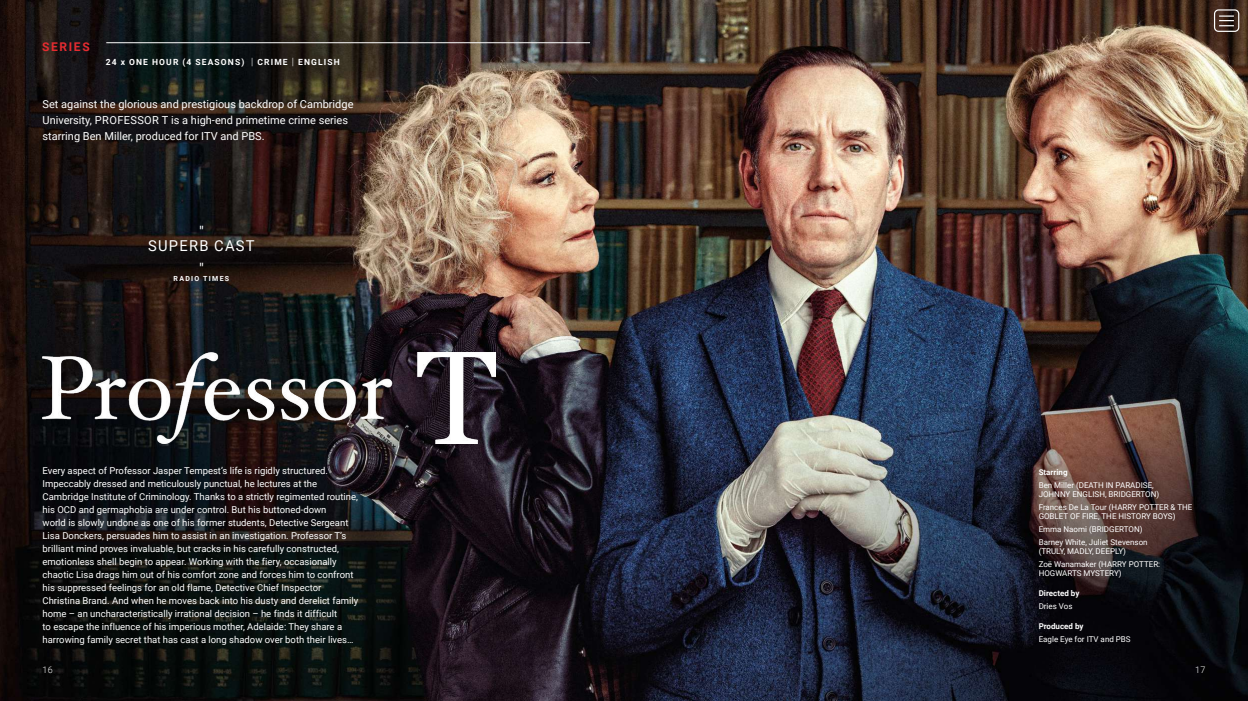
<style>
.page{position:relative;width:1248px;height:701px;background:#fff}
.page>*{position:absolute;margin:0;border:0;box-sizing:border-box;transform-origin:0 0}
.t1{font:15px/14px "Roboto";letter-spacing:.085em;color:#fff;text-align:center}
.t2{font:700 12px "Roboto";letter-spacing:.135em;color:#e42b30}
.t3{font:11px/16px "Roboto";color:#fff}
.t4{font:9.5px/13px "Roboto";color:#fff}
.t5{font:300 9px "Roboto";color:#fff}
.t6{font:700 8.5px "Roboto";letter-spacing:.135em;color:#fff}
.t7{font:8px/9px "Roboto";color:#fff}
.t8{font:700 8px "Roboto";color:#fff}
.t9{font:700 7px "Roboto";letter-spacing:.185em;color:#fff}
.s1{font-weight:300;font-size:10px}
</style>
<div class="page">
<img style="left:0;top:0;width:1247px;height:700px">
<img style="left:43px;top:352px;width:452px;height:91px">
<hr style="left:106px;top:42px;width:484px;height:1px;background:#fff">
<svg style="left:1218px;top:15px;width:15px;height:11px"></svg>
<div style="left:1213px;top:9px;width:26px;height:23px;border:1px solid #fff;border-radius:4px"></div>
<p class="t2" style="left:42px;top:38px;width:49px">SERIES</p>
<p class="t6" style="left:106px;top:56px;width:235px">24 x ONE HOUR (4 SEASONS) <span class="s1">|</span> CRIME <span class="s1">|</span> ENGLISH</p>
<p class="t3" style="left:43px;top:96px;width:312px">Set against the glorious and prestigious backdrop of Cambridge<br>University, PROFESSOR T is a high-end primetime crime series starring Ben Miller, produced for ITV and PBS.</p>
<h1 class="t1" style="left:148px;top:224px;width:108px">"<br>SUPERB CAST</h1>
<h1 class="t1" style="left:199px;top:261px;width:6px">"</h1>
<p class="t9" style="left:174px;top:273px;width:57px">RADIO TIMES</p>
<p class="t4" style="left:43px;top:463px;width:317px">Every aspect of Professor Jasper Tempest’s life is rigidly structured.<br>Impeccably dressed and meticulously punctual, he lectures at the Cambridge Institute of Criminology. Thanks to a strictly regimented routine, his OCD and germaphobia are under control. But his buttoned-down<br>world is slowly undone as one of his former students, Detective Sergeant Lisa Donckers, persuades him to assist in an investigation. Professor T’s brilliant mind proves invaluable, but cracks in his carefully constructed, emotionless shell begin to appear. Working with the fiery, occasionally chaotic Lisa drags him out of his comfort zone and forces him to confront his suppressed feelings for an old flame, Detective Chief Inspector Christina Brand. And when he moves back into his dusty and derelict family home – an uncharacteristically irrational decision – he finds it difficult<br>to escape the influence of his imperious mother, Adelaide: They share a harrowing family secret that has cast a long shadow over both their lives…</p>
<p class="t8" style="left:1038px;top:466px;width:30px">Starring</p>
<p class="t7" style="left:1038px;top:480px;width:122px">Ben Miller (DEATH IN PARADISE,<br>JOHNNY ENGLISH, BRIDGERTON)</p>
<p class="t7" style="left:1038px;top:502px;width:155px">Frances De La Tour (HARRY POTTER &amp; THE<br>GOBLET OF FIRE, THE HISTORY BOYS)</p>
<p class="t7" style="left:1038px;top:522px;width:110px;line-height:13px">Emma Naomi (BRIDGERTON)<br>Barney White, Juliet Stevenson</p>
<p class="t7" style="left:1038px;top:544px;width:123px;line-height:13px">(TRULY, MADLY, DEEPLY)<br>Zoë Wanamaker (HARRY POTTER:</p>
<p class="t7" style="left:1038px;top:568px;width:84px">HOGWARTS MYSTERY)</p>
<p class="t8" style="left:1038px;top:587px;width:42px">Directed by</p>
<p class="t7" style="left:1038px;top:601px;width:35px">Dries Vos</p>
<p class="t8" style="left:1038px;top:620px;width:46px">Produced by</p>
<p class="t7" style="left:1038px;top:634px;width:93px">Eagle Eye for ITV and PBS</p>
<p class="t5" style="left:43px;top:663px;width:12px">16</p>
<p class="t5" style="left:1194px;top:663px;width:12px">17</p>
</div>
